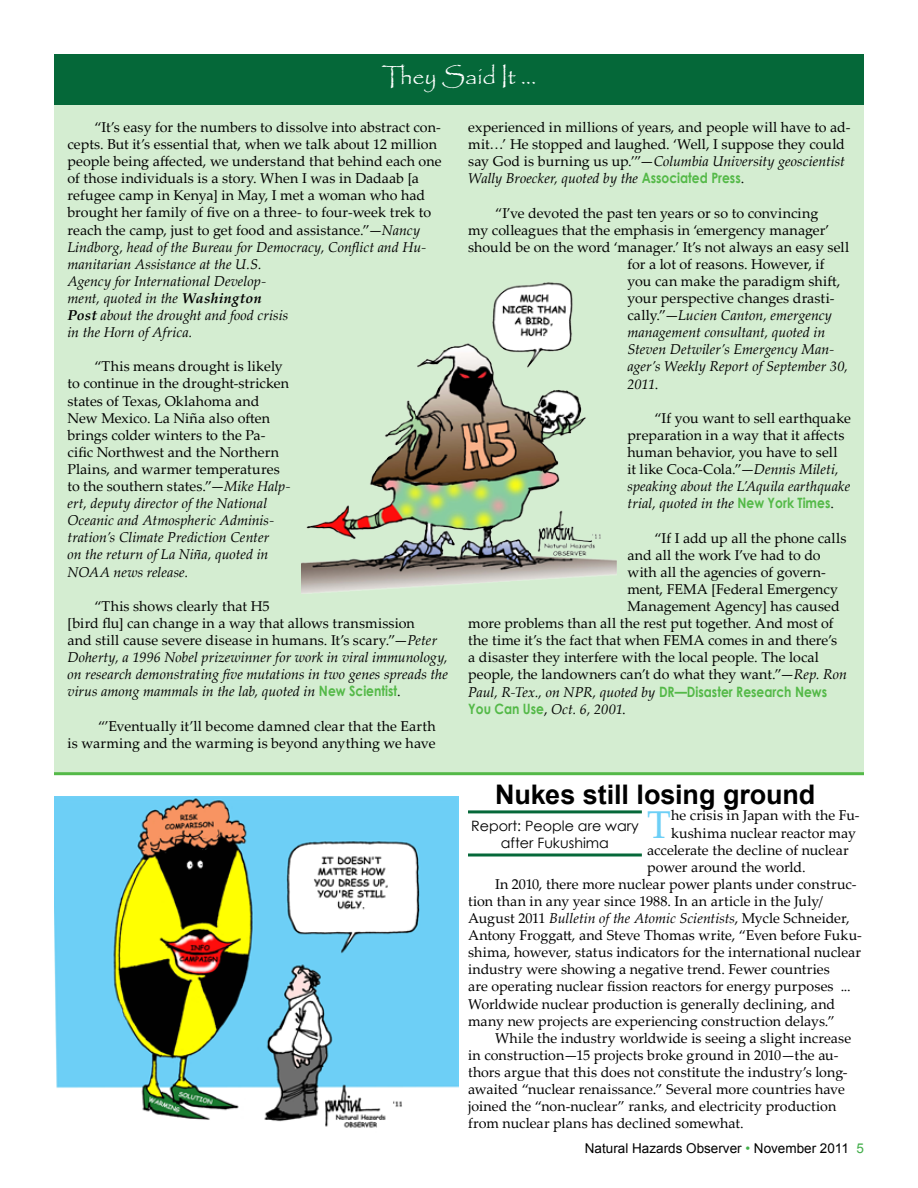
<style>
.page{position:relative;width:918px;height:1188px;background:#fff}
.page>*{position:absolute;margin:0;border:0;box-sizing:border-box;transform-origin:0 0}
.t1{font:38.85px "Palatino Linotype";color:#6dcff6}
.t2{font:700 27px "Arial";letter-spacing:-.005em;color:#000}
.t3{font:24px "Papyrus";letter-spacing:-.005em;color:#fff}
.t4{font:14.25px/17.1px "Palatino Linotype";color:#000}
.t5{font:italic 14.25px/17.1px "Palatino Linotype";color:#000}
.t6{font:14.25px/17.1px "Century Gothic";color:#000;text-align:center}
.t7{font:13.5px "Arial";color:#000}
.s1{font-style:italic}
.s2{font-weight:700;font-style:italic}
.s3{font-style:normal}
.s4{font-family:"Century Gothic";font-weight:700;font-style:normal;color:#54b948}
.s5{font-family:"Century Gothic";font-weight:700;color:#54b948}
.s6{color:#41ad49}
</style>
<div class="page">
<img style="left:54px;top:797px;width:405px;height:331px">
<div style="left:54px;top:105px;width:810px;height:669px;background:#d4edd1"></div>
<img style="left:301px;top:282px;width:316px;height:312px">
<div style="left:54px;top:54px;width:810px;height:51px;background:#056839"></div>
<hr style="left:54px;top:772px;width:810px;height:3px;background:#54b948">
<hr style="left:468px;top:810px;width:174px;height:3px;background:#056839">
<hr style="left:468px;top:854px;width:174px;height:2px;background:#056839">
<h3 class="t3" style="left:382px;top:62px;width:156px">They Said It ...</h3>
<p class="t4" style="left:67px;top:118px;width:376px;text-indent:27px">“It’s easy for the numbers to dissolve into abstract con&shy;cepts. But it’s essential that, when we talk about 12 million people being affected, we understand that behind each one of those individuals is a story. When I was in Dadaab [a refugee camp in Kenya] in May, I met a woman who had brought her family of five on a three- to four-week trek to reach the camp, just to get food and assistance.”—<span class="s1">Nancy Lindborg, head of the Bureau for Democracy, Conflict and Hu&shy;manitarian Assistance at the U.S.<br>Agency for International Develop-<br>ment, quoted in the</span> <span class="s2">Washington<br>Post</span> <span class="s1">about the drought and food crisis<br>in the Horn of Africa.</span></p>
<p class="t4" style="left:67px;top:357px;width:225px;text-indent:27px">“This means drought is likely to continue in the drought-stricken states of Texas, Oklahoma and<br>New Mexico. La Niña also often brings colder winters to the Pa&shy;cific Northwest and the Northern<br>Plains, and warmer temperatures to the southern states.”—<span class="s1">Mike Halp&shy;ert, deputy director of the National<br>Oceanic and Atmospheric Adminis&shy;tration’s Climate Prediction Center<br>on the return of La Niña, quoted in<br>NOAA news release.</span></p>
<p class="t5" style="left:67px;top:597px;width:382px;text-indent:27px"><span class="s3">“This shows clearly that H5<br>[bird flu] can change in a way that allows transmission<br>and still cause severe disease in humans. It’s scary.”—</span>Peter Doherty, a 1996 Nobel prizewinner for work in viral immunology, on research demonstrating five mutations in two genes spreads the virus among mammals in the lab, quoted in <span class="s4">New Scientist</span><span class="s3">.</span></p>
<p class="t4" style="left:67px;top:717px;width:370px;text-align:right">“’Eventually it’ll become damned clear that the Earth<br>is warming and the warming is beyond anything we have</p>
<p class="t4" style="left:468px;top:118px;width:384px">experienced in millions of years, and people will have to ad&shy;mit…’ He stopped and laughed. ‘Well, I suppose they could say God is burning us up.’”—<span class="s1">Columbia University geoscientist Wally Broecker, quoted by the</span> <span class="s5">Associated Press</span>.</p>
<p class="t4" style="left:495px;top:204px;width:325px">“I’ve devoted the past ten years or so to convincing</p>
<p class="t4" style="left:468px;top:221px;width:363px">my colleagues that the emphasis in ‘emergency manager’</p>
<p class="t4" style="left:468px;top:238px;width:382px">should be on the word ‘manager.’ It’s not always an easy sell</p>
<p class="t4" style="left:627px;top:255px;width:199px">for a lot of reasons. However, if</p>
<p class="t4" style="left:627px;top:272px;width:214px">you can make the paradigm shift,</p>
<p class="t4" style="left:627px;top:289px;width:209px">your perspective changes drasti-</p>
<p class="t5" style="left:627px;top:306px;width:206px"><span class="s3">cally.”—</span>Lucien Canton, emergency</p>
<p class="t5" style="left:627px;top:323px;width:199px">management consultant, quoted in</p>
<p class="t5" style="left:627px;top:340px;width:208px">Steven Detwiler’s Emergency Man-</p>
<p class="t5" style="left:627px;top:358px;width:222px">ager’s Weekly Report of September 30,</p>
<p class="t5" style="left:627px;top:375px;width:32px">2011<span class="s3">.</span></p>
<p class="t4" style="left:627px;top:409px;width:225px;text-indent:27px">“If you want to sell earthquake preparation in a way that it affects human behavior, you have to sell<br>it like Coca-Cola.”—<span class="s1">Dennis Mileti, speaking about the L’Aquila earthquake trial, quoted in the</span> <span class="s5">New York Times</span>.</p>
<p class="t4" style="left:654px;top:529px;width:193px">“If I add up all the phone calls</p>
<p class="t4" style="left:627px;top:546px;width:195px">and all the work I’ve had to do</p>
<p class="t4" style="left:627px;top:563px;width:200px">with all the agencies of govern-</p>
<p class="t4" style="left:627px;top:580px;width:212px">ment, FEMA [Federal Emergency</p>
<p class="t4" style="left:627px;top:597px;width:214px">Management Agency] has caused</p>
<p class="t4" style="left:468px;top:614px;width:367px">more problems than all the rest put together. And most of</p>
<p class="t4" style="left:468px;top:631px;width:370px">the time it’s the fact that when FEMA comes in and there’s</p>
<p class="t4" style="left:468px;top:648px;width:352px">a disaster they interfere with the local people. The local</p>
<p class="t4" style="left:468px;top:665px;width:380px">people, the landowners can’t do what they want.”—<span class="s1">Rep. Ron</span></p>
<p class="t5" style="left:468px;top:683px;width:360px">Paul, R-Tex., on NPR, quoted by <span class="s4">DR—Disaster Research News</span></p>
<p class="t5" style="left:468px;top:700px;width:159px"><span class="s4">You Can Use</span><span class="s3">,</span> Oct. 6, 2001<span class="s3">.</span></p>
<h2 class="t2" style="left:495px;top:777px;width:322px">Nukes still losing ground</h2>
<p class="t6" style="left:471px;top:817px;width:169px">Report: People are wary after Fukushima</p>
<h1 class="t1" style="left:647px;top:797px;width:25px">T</h1>
<p class="t4" style="left:671px;top:806px;width:190px">he crisis in Japan with the Fu-</p>
<p class="t4" style="left:671px;top:824px;width:186px">kushima nuclear reactor may</p>
<p class="t4" style="left:647px;top:841px;width:203px">accelerate the decline of nuclear</p>
<p class="t4" style="left:647px;top:858px;width:160px">power around the world.</p>
<p class="t4" style="left:495px;top:875px;width:363px">In 2010, there more nuclear power plants under construc-</p>
<p class="t4" style="left:468px;top:892px;width:357px">tion than in any year since 1988. In an article in the July/</p>
<p class="t5" style="left:468px;top:909px;width:383px"><span class="s3">August 2011</span> Bulletin of the Atomic Scientists<span class="s3">, Mycle Schneider,</span></p>
<p class="t4" style="left:468px;top:926px;width:396px">Antony Froggatt, and Steve Thomas write, “Even before Fuku-</p>
<p class="t4" style="left:468px;top:943px;width:395px">shima, however, status indicators for the international nuclear</p>
<p class="t4" style="left:468px;top:960px;width:363px">industry were showing a negative trend. Fewer countries</p>
<p class="t4" style="left:468px;top:977px;width:384px">are operating nuclear fission reactors for energy purposes ...</p>
<p class="t4" style="left:468px;top:995px;width:369px">Worldwide nuclear production is generally declining, and</p>
<p class="t4" style="left:468px;top:1012px;width:368px">many new projects are experiencing construction delays.”</p>
<p class="t4" style="left:495px;top:1029px;width:358px">While the industry worldwide is seeing a slight increase</p>
<p class="t4" style="left:468px;top:1046px;width:372px">in construction—15 projects broke ground in 2010—the au-</p>
<p class="t4" style="left:468px;top:1063px;width:381px">thors argue that this does not constitute the industry’s long-</p>
<p class="t4" style="left:468px;top:1080px;width:378px">awaited “nuclear renaissance.” Several more countries have</p>
<p class="t4" style="left:468px;top:1097px;width:370px">joined the “non-nuclear” ranks, and electricity production</p>
<p class="t4" style="left:468px;top:1114px;width:277px">from nuclear plans has declined somewhat.</p>
<p class="t7" style="left:585px;top:1139px;width:281px">Natural Hazards Observer <span class="s6">•</span> November 2011 <span class="s6">5</span></p>
</div>
